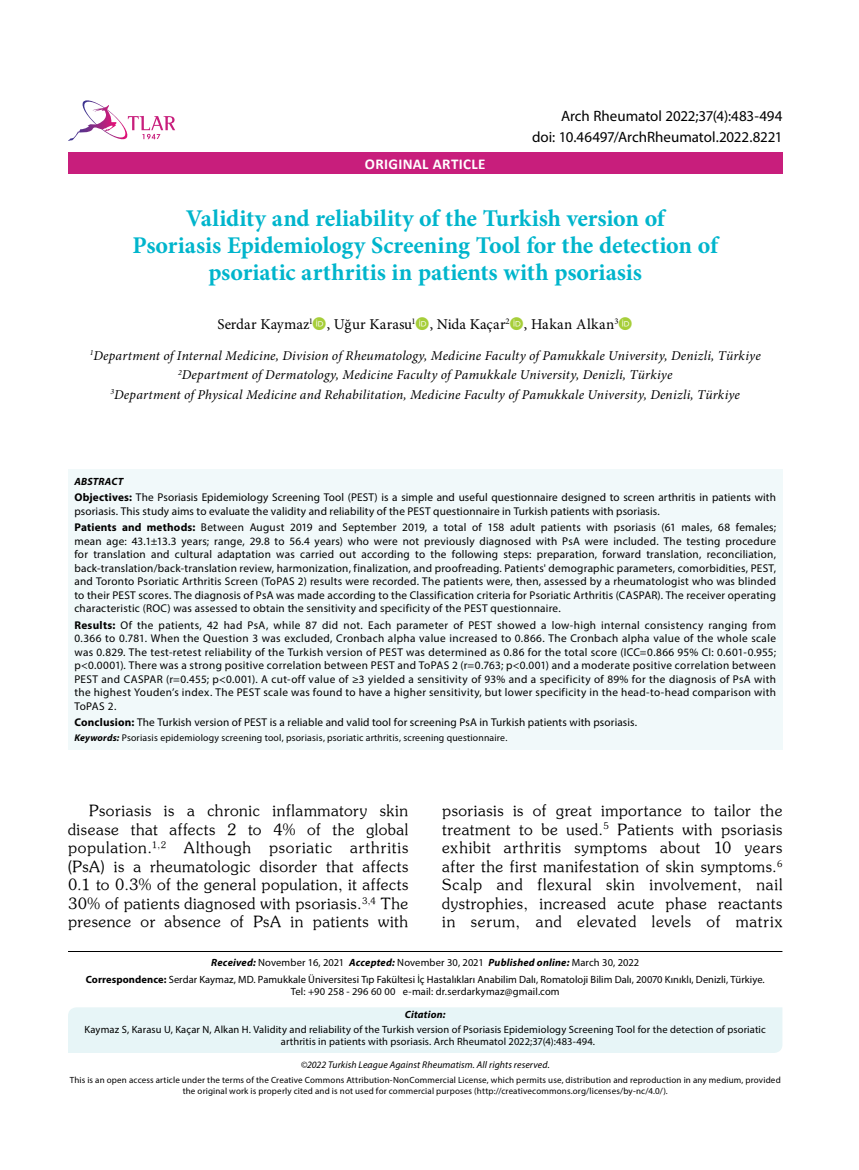
<style>
.page{position:relative;width:859px;height:1170px;background:#fff}
.page>*{position:absolute;margin:0;border:0;box-sizing:border-box;transform-origin:0 0}
.t1{font:700 24px/27px "Minion Pro";letter-spacing:-.005em;color:#00b5cc;text-align:center}
.t2{font:15.45px/18.6px "Souvenir Turk";letter-spacing:.04em;color:#000;text-align:justify}
.t3{font:15px "Myriad Pro";letter-spacing:-.005em;color:#000}
.t4{font:15px "Minion Pro";letter-spacing:.015em;color:#000}
.t5{font:700 15px "Calibri";letter-spacing:.02em;color:#fff}
.t6{font:italic 13.5px/19.5px "Minion Pro";letter-spacing:.01em;color:#000;text-align:center}
.t7{font:11.25px/13.5px "Myriad Pro";letter-spacing:.01em;color:#000;text-align:justify}
.t8{font:10.5px/16.8px "Myriad Pro";letter-spacing:.01em;color:#000;text-align:center}
.t9{font:italic 700 10.5px "Myriad Pro";letter-spacing:.02em;color:#000}
.t10{font:9.75px "Myriad Pro";letter-spacing:.015em;color:#000}
.t11{font:italic 9.75px "Myriad Pro";letter-spacing:.01em;color:#000}
.t12{font:9px/10.8px "Myriad Pro";letter-spacing:.015em;color:#000;text-align:center}
.s1{font-weight:700}
.s2{font-weight:700;font-style:italic}
</style>
<div class="page">
<div style="left:68px;top:152px;width:714px;height:22px;background:#c81e7c"></div>
<svg style="left:68px;top:100px;width:107px;height:41px"></svg>
<div style="left:68px;top:469px;width:714px;height:281px;background:#f1f9fa"></div>
<hr style="left:68px;top:951px;width:714px;height:1px;background:#000">
<div style="left:68px;top:1007px;width:714px;height:45px;background:#e7f5f7"></div>
<h3 class="t3" style="left:561px;top:107px;width:223px">Arch Rheumatol 2022;37(4):483-494</h3>
<h3 class="t3" style="left:532px;top:127px;width:252px">doi: 10.46497/ArchRheumatol.2022.8221</h3>
<h3 class="t5" style="left:365px;top:153px;width:122px">ORIGINAL ARTICLE</h3>
<h1 class="t1" style="left:133px;top:204px;width:587px">Validity and reliability of the Turkish version of<br>Psoriasis Epidemiology Screening Tool for the detection of psoriatic arthritis in patients with psoriasis</h1>
<h3 class="t4" style="left:218px;top:314px;width:402px">Serdar Kaymaz<sup>1</sup> , Uğur Karasu<sup>1</sup> , Nida Kaçar<sup>2</sup> , Hakan Alkan<sup>3</sup></h3>
<p class="t6" style="left:90px;top:346px;width:672px"><sup>1</sup>Department of Internal Medicine, Division of Rheumatology, Medicine Faculty of Pamukkale University, Denizli, Türkiye<br><sup>2</sup>Department of Dermatology, Medicine Faculty of Pamukkale University, Denizli, Türkiye<br><sup>3</sup>Department of Physical Medicine and Rehabilitation, Medicine Faculty of Pamukkale University, Denizli, Türkiye</p>
<p class="t9" style="left:74px;top:474px;width:50px">ABSTRACT</p>
<p class="t7" style="left:74px;top:490px;width:703px"><span class="s1">Objectives:</span> The Psoriasis Epidemiology Screening Tool (PEST) is a simple and useful questionnaire designed to screen arthritis in patients with psoriasis. This study aims to evaluate the validity and reliability of the PEST questionnaire in Turkish patients with psoriasis.</p>
<p class="t7" style="left:74px;top:520px;width:703px"><span class="s1">Patients and methods:</span> Between August 2019 and September 2019, a total of 158 adult patients with psoriasis (61 males, 68 females; mean age: 43.1±13.3 years; range, 29.8 to 56.4 years) who were not previously diagnosed with PsA were included. The testing procedure for translation and cultural adaptation was carried out according to the following steps: preparation, forward translation, reconciliation, back-translation/back-translation review, harmonization, finalization, and proofreading. Patients' demographic parameters, comorbidities, PEST, and Toronto Psoriatic Arthritis Screen (ToPAS 2) results were recorded. The patients were, then, assessed by a rheumatologist who was blinded to their PEST scores. The diagnosis of PsA was made according to the Classification criteria for Psoriatic Arthritis (CASPAR). The receiver operating characteristic (ROC) was assessed to obtain the sensitivity and specificity of the PEST questionnaire.</p>
<p class="t7" style="left:74px;top:618px;width:703px"><span class="s1">Results:</span> Of the patients, 42 had PsA, while 87 did not. Each parameter of PEST showed a low-high internal consistency ranging from 0.366 to 0.781. When the Question 3 was excluded, Cronbach alpha value increased to 0.866. The Cronbach alpha value of the whole scale was 0.829. The test-retest reliability of the Turkish version of PEST was determined as 0.86 for the total score (ICC=0.866 95% CI: 0.601-0.955; p&lt;0.0001). There was a strong positive correlation between PEST and ToPAS 2 (r=0.763; p&lt;0.001) and a moderate positive correlation between PEST and CASPAR (r=0.455; p&lt;0.001). A cut-off value of ≥3 yielded a sensitivity of 93% and a specificity of 89% for the diagnosis of PsA with the highest Youden’s index. The PEST scale was found to have a higher sensitivity, but lower specificity in the head-to-head comparison with ToPAS 2.</p>
<p class="t7" style="left:74px;top:715px;width:564px"><span class="s1">Conclusion:</span> The Turkish version of PEST is a reliable and valid tool for screening PsA in Turkish patients with psoriasis.</p>
<p class="t10" style="left:74px;top:731px;width:434px"><span class="s2">Keywords:</span> Psoriasis epidemiology screening tool, psoriasis, psoriatic arthritis, screening questionnaire.</p>
<p class="t2" style="left:68px;top:800px;width:342px;text-indent:21px">Psoriasis is a chronic inflammatory skin disease that affects 2 to 4% of the global population.<sup>1,2</sup> Although psoriatic arthritis (PsA) is a rheumatologic disorder that affects 0.1 to 0.3% of the general population, it affects 30% of patients diagnosed with psoriasis.<sup>3,4</sup> The presence or absence of PsA in patients with</p>
<p class="t2" style="left:442px;top:800px;width:342px">psoriasis is of great importance to tailor the treatment to be used.<sup>5</sup> Patients with psoriasis exhibit arthritis symptoms about 10 years after the first manifestation of skin symptoms.<sup>6<br></sup>Scalp and flexural skin involvement, nail dystrophies, increased acute phase reactants in serum, and elevated levels of matrix</p>
<p class="t8" style="left:86px;top:953px;width:680px"><span class="s2">Received:</span> November 16, 2021 <span class="s2">Accepted:</span> November 30, 2021 <span class="s2">Published online:</span> March 30, 2022<br><span class="s1">Correspondence:</span> Serdar Kaymaz, MD. Pamukkale Üniversitesi Tıp Fakültesi İç Hastalıkları Anabilim Dalı, Romatoloji Bilim Dalı, 20070 Kınıklı, Denizli, Türkiye.</p>
<p class="t8" style="left:291px;top:983px;width:270px">Tel: +90 258 - 296 60 00 e-mail: dr.serdarkymaz@gmail.com</p>
<p class="t9" style="left:405px;top:1007px;width:42px">Citation:</p>
<p class="t8" style="left:281px;top:1022px;width:486px;line-height:12.6px;text-align:left;text-indent:-196px">Kaymaz S, Karasu U, Kaçar N, Alkan H. Validity and reliability of the Turkish version of Psoriasis Epidemiology Screening Tool for the detection of psoriatic arthritis in patients with psoriasis. Arch Rheumatol 2022;37(4):483-494.</p>
<p class="t11" style="left:301px;top:1058px;width:251px">©2022 Turkish League Against Rheumatism. All rights reserved.</p>
<p class="t12" style="left:70px;top:1074px;width:713px">This is an open access article under the terms of the Creative Commons Attribution-NonCommercial License, which permits use, distribution and reproduction in any medium, provided the original work is properly cited and is not used for commercial purposes (http://creativecommons.org/licenses/by-nc/4.0/).</p>
</div>
